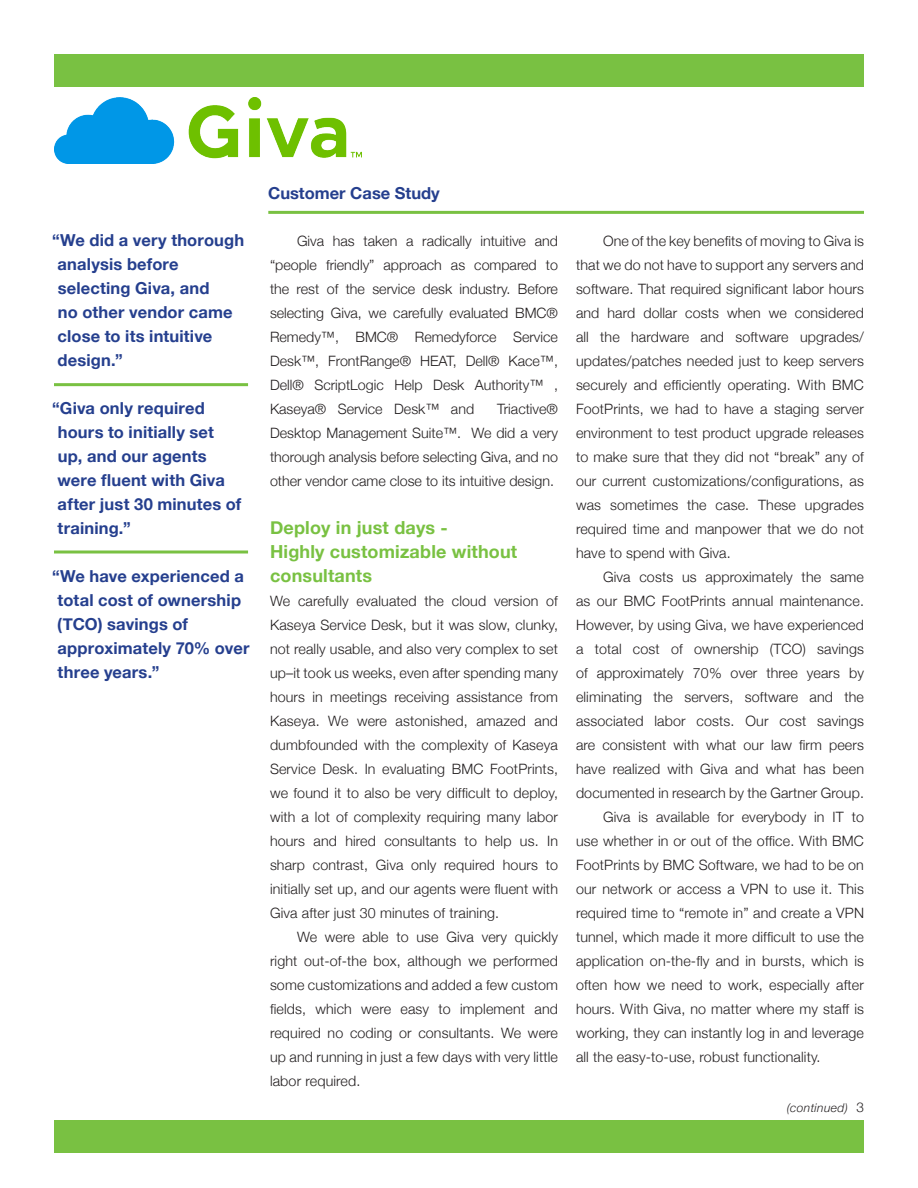
<style>
.page{position:relative;width:918px;height:1188px;background:#fff}
.page>*{position:absolute;margin:0;border:0;box-sizing:border-box;transform-origin:0 0}
.t1{font:700 18px/24px "Helvetica Neue";letter-spacing:.01em;color:#79c142}
.t2{font:700 16.5px/24px "Helvetica Neue";letter-spacing:.01em;color:#253f8e}
.t3{font:300 14.25px/24px "Helvetica Neue";letter-spacing:.01em;color:#231f20;text-align:justify}
.t4{font:italic 300 12px "Helvetica Neue";letter-spacing:.03em;color:#231f20}
.s1{font-style:normal;font-size:13.5px}
</style>
<div class="page">
<div style="left:54px;top:54px;width:810px;height:33px;background:#79c142"></div>
<hr style="left:268px;top:211px;width:596px;height:3px;background:#79c142">
<div style="left:54px;top:1120px;width:810px;height:33px;background:#79c142"></div>
<hr style="left:54px;top:383px;width:194px;height:3px;background:#79c142">
<svg style="left:54px;top:550px;width:194px;height:4px"></svg>
<img style="left:54px;top:97px;width:307px;height:66px">
<p class="t2" style="left:58px;top:228px;width:188px;text-indent:-5px">“We did a very thorough analysis before selecting Giva, and<br>no other vendor came close to its intuitive design.”</p>
<p class="t2" style="left:57px;top:396px;width:186px;text-indent:-5px">“Giva only required hours to initially set up, and our agents were fluent with Giva after just 30 minutes of training.”</p>
<p class="t2" style="left:57px;top:564px;width:194px;text-indent:-5px">“We have experienced a total cost of ownership (TCO) savings of approximately 70% over three years.”</p>
<p class="t2" style="left:268px;top:181px;width:173px">Customer Case Study</p>
<p class="t3" style="left:270px;top:229px;width:290px;text-indent:27px">Giva has taken a radically intuitive and “people friendly” approach as compared to the rest of the service desk industry. Before selecting Giva, we carefully evaluated BMC® Remedy™, BMC® Remedyforce Service Desk™, FrontRange® HEAT, Dell® Kace™, Dell® ScriptLogic Help Desk Authority™ , Kaseya® Service Desk™ and</p>
<p class="t3" style="left:270px;top:397px;width:290px;text-indent:227px">Triactive® Desktop Management Suite™. We did a very thorough analysis before selecting Giva, and no other vendor came close to its intuitive design.</p>
<p class="t1" style="left:270px;top:515px;width:179px">Deploy in just days -</p>
<p class="t1" style="left:270px;top:539px;width:249px">Highly customizable without consultants</p>
<p class="t3" style="left:270px;top:589px;width:290px">We carefully evaluated the cloud version of Kaseya Service Desk, but it was slow, clunky, not really usable, and also very complex to set up–it took us weeks, even after spending many hours in meetings receiving assistance from Kaseya. We were astonished, amazed and dumbfounded with the complexity of Kaseya Service Desk. In evaluating BMC FootPrints, we found it to also be very difficult to deploy, with a lot of complexity requiring many labor hours and hired consultants to help us. In sharp contrast, Giva only required hours to initially set up, and our agents were fluent with Giva after just 30 minutes of training.</p>
<p class="t3" style="left:270px;top:925px;width:290px;text-indent:27px">We were able to use Giva very quickly right out-of-the box, although we performed some customizations and added a few custom fields, which were easy to implement and required no coding or consultants. We were up and running in just a few days with very little labor required.</p>
<p class="t3" style="left:576px;top:229px;width:290px;text-indent:27px">One of the key benefits of moving to Giva is that we do not have to support any servers and software. That required significant labor hours and hard dollar costs when we considered all the hardware and software upgrades/ updates/patches needed just to keep servers securely and efficiently operating. With BMC FootPrints, we had to have a staging server environment to test product upgrade releases to make sure that they did not “break” any of our current customizations/configurations, as was sometimes the case. These upgrades required time and manpower that we do not have to spend with Giva.</p>
<p class="t3" style="left:576px;top:565px;width:290px;text-indent:27px">Giva costs us approximately the same as our BMC FootPrints annual maintenance.<br>However, by using Giva, we have experienced a total cost of ownership (TCO) savings of approximately 70% over three years by eliminating the servers, software and the associated labor costs. Our cost savings are consistent with what our law firm peers have realized with Giva and what has been documented in research by the Gartner Group.</p>
<p class="t3" style="left:576px;top:805px;width:290px;text-indent:27px">Giva is available for everybody in IT to use whether in or out of the office. With BMC FootPrints by BMC Software, we had to be on our network or access a VPN to use it. This required time to “remote in” and create a VPN tunnel, which made it more difficult to use the application on-the-fly and in bursts, which is often how we need to work, especially after hours. With Giva, no matter where my staff is working, they can instantly log in and leverage all the easy-to-use, robust functionality.</p>
<p class="t4" style="left:787px;top:1100px;width:79px">(continued) <span class="s1">3</span></p>
</div>
